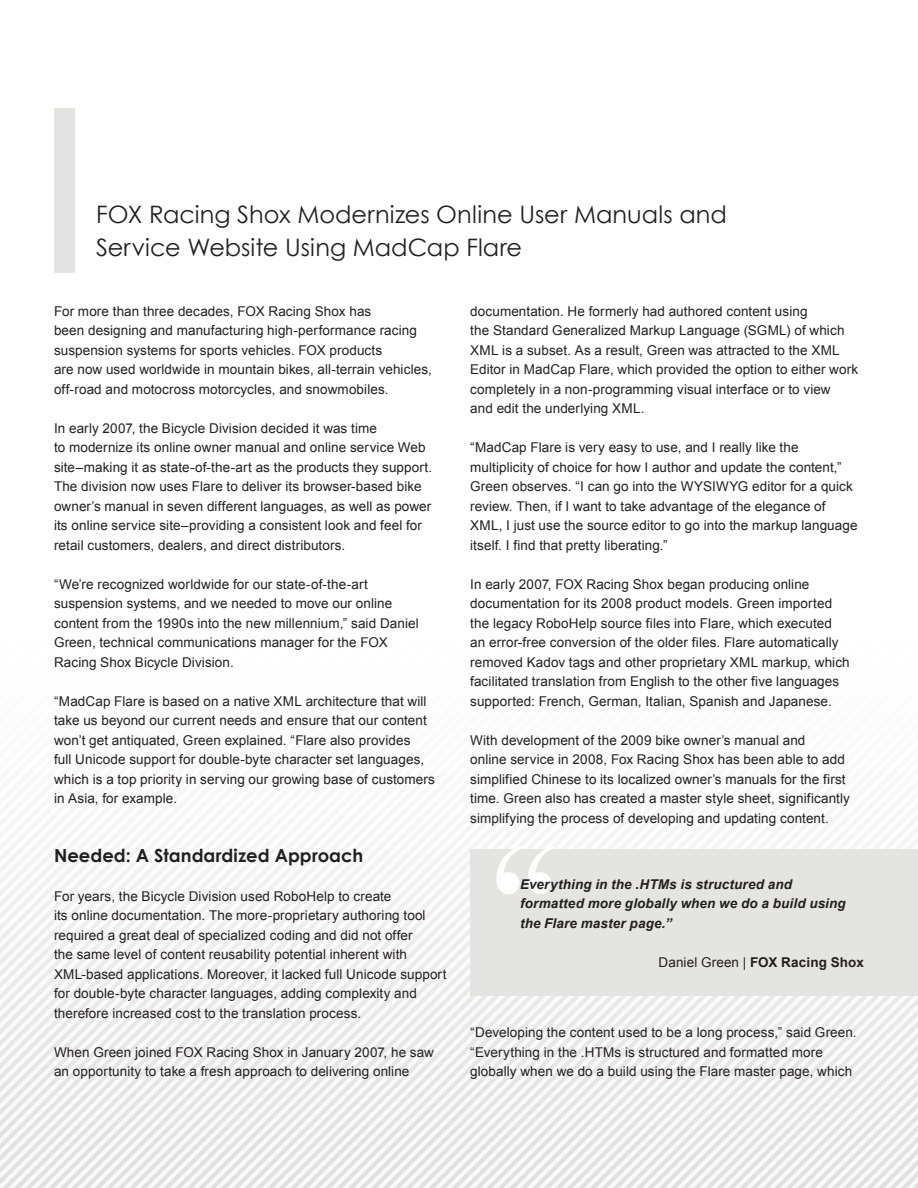
<style>
.page{position:relative;width:918px;height:1188px;background:#fff}
.page>*{position:absolute;margin:0;border:0;box-sizing:border-box;transform-origin:0 0}
.subhead{font:189px "Bask Old Face";color:#fff}
.t1{font:24px/33px "Century Gothic";color:#231f20}
.subhead-2{font:700 18px "Century Gothic";color:#231f20}
.t2{font:13.5px/19.5px "Arial";letter-spacing:.005em;color:#231f20}
.quote{font:italic 700 13.5px/19.5px "Arial";letter-spacing:.01em;color:#231f20}
.t3{font:700 13.5px "Arial";letter-spacing:.01em;color:#231f20}
.s1{font-weight:400}
</style>
<div class="page">
<img style="left:0;top:835px;width:918px;height:353px">
<div style="left:54px;top:108px;width:21px;height:165px;background:#e4e5e2"></div>
<div style="left:470px;top:849px;width:448px;height:147px;background:#e4e5e2"></div>
<p class="t1" style="left:96px;top:197px;width:632px">FOX Racing Shox Modernizes Online User Manuals and<br>Service Website Using MadCap Flare</p>
<p class="t2" style="left:54px;top:301px;width:380px">For more than three decades, FOX Racing Shox has<br>been designing and manufacturing high-performance racing suspension systems for sports vehicles. FOX products<br>are now used worldwide in mountain bikes, all-terrain vehicles, off-road and motocross motorcycles, and snowmobiles.</p>
<p class="t2" style="left:54px;top:418px;width:380px">In early 2007, the Bicycle Division decided it was time<br>to modernize its online owner manual and online service Web site–making it as state-of-the-art as the products they support.<br>The division now uses Flare to deliver its browser-based bike owner’s manual in seven different languages, as well as power its online service site–providing a consistent look and feel for retail customers, dealers, and direct distributors.</p>
<p class="t2" style="left:54px;top:574px;width:366px">“We’re recognized worldwide for our state-of-the-art suspension systems, and we needed to move our online content from the 1990s into the new millennium,” said Daniel Green, technical communications manager for the FOX Racing Shox Bicycle Division.</p>
<p class="t2" style="left:54px;top:691px;width:382px">“MadCap Flare is based on a native XML architecture that will take us beyond our current needs and ensure that our content won’t get antiquated, Green explained. “Flare also provides<br>full Unicode support for double-byte character set languages, which is a top priority in serving our growing base of customers in Asia, for example.</p>
<p class="subhead-2" style="left:54px;top:842px;width:311px">Needed: A Standardized Approach</p>
<p class="t2" style="left:54px;top:886px;width:394px">For years, the Bicycle Division used RoboHelp to create<br>its online documentation. The more-proprietary authoring tool required a great deal of specialized coding and did not offer<br>the same level of content reusability potential inherent with XML-based applications. Moreover, it lacked full Unicode support for double-byte character languages, adding complexity and therefore increased cost to the translation process.</p>
<p class="t2" style="left:54px;top:1042px;width:382px">When Green joined FOX Racing Shox in January 2007, he saw an opportunity to take a fresh approach to delivering online</p>
<p class="t2" style="left:470px;top:301px;width:389px">documentation. He formerly had authored content using<br>the Standard Generalized Markup Language (SGML) of which XML is a subset. As a result, Green was attracted to the XML Editor in MadCap Flare, which provided the option to either work completely in a non-programming visual interface or to view<br>and edit the underlying XML.</p>
<p class="t2" style="left:470px;top:438px;width:389px">“MadCap Flare is very easy to use, and I really like the multiplicity of choice for how I author and update the content,” Green observes. “I can go into the WYSIWYG editor for a quick review. Then, if I want to take advantage of the elegance of XML, I just use the source editor to go into the markup language itself. I find that pretty liberating.”</p>
<p class="t2" style="left:470px;top:574px;width:381px">In early 2007, FOX Racing Shox began producing online documentation for its 2008 product models. Green imported the legacy RoboHelp source files into Flare, which executed an error-free conversion of the older files. Flare automatically removed Kadov tags and other proprietary XML markup, which facilitated translation from English to the other five languages supported: French, German, Italian, Spanish and Japanese.</p>
<p class="t2" style="left:470px;top:730px;width:381px">With development of the 2009 bike owner’s manual and<br>online service in 2008, Fox Racing Shox has been able to add simplified Chinese to its localized owner’s manuals for the first time. Green also has created a master style sheet, significantly simplifying the process of developing and updating content.</p>
<p class="subhead" style="left:488px;top:809px;width:78px">“</p>
<p class="quote" style="left:520px;top:874px;width:327px">Everything in the .HTMs is structured and formatted more globally when we do a build using the Flare master page.”</p>
<p class="t3" style="left:659px;top:953px;width:207px"><span class="s1">Daniel Green |</span> FOX Racing Shox</p>
<p class="t2" style="left:470px;top:1023px;width:388px">“Developing the content used to be a long process,” said Green. “Everything in the .HTMs is structured and formatted more globally when we do a build using the Flare master page, which</p>
</div>
